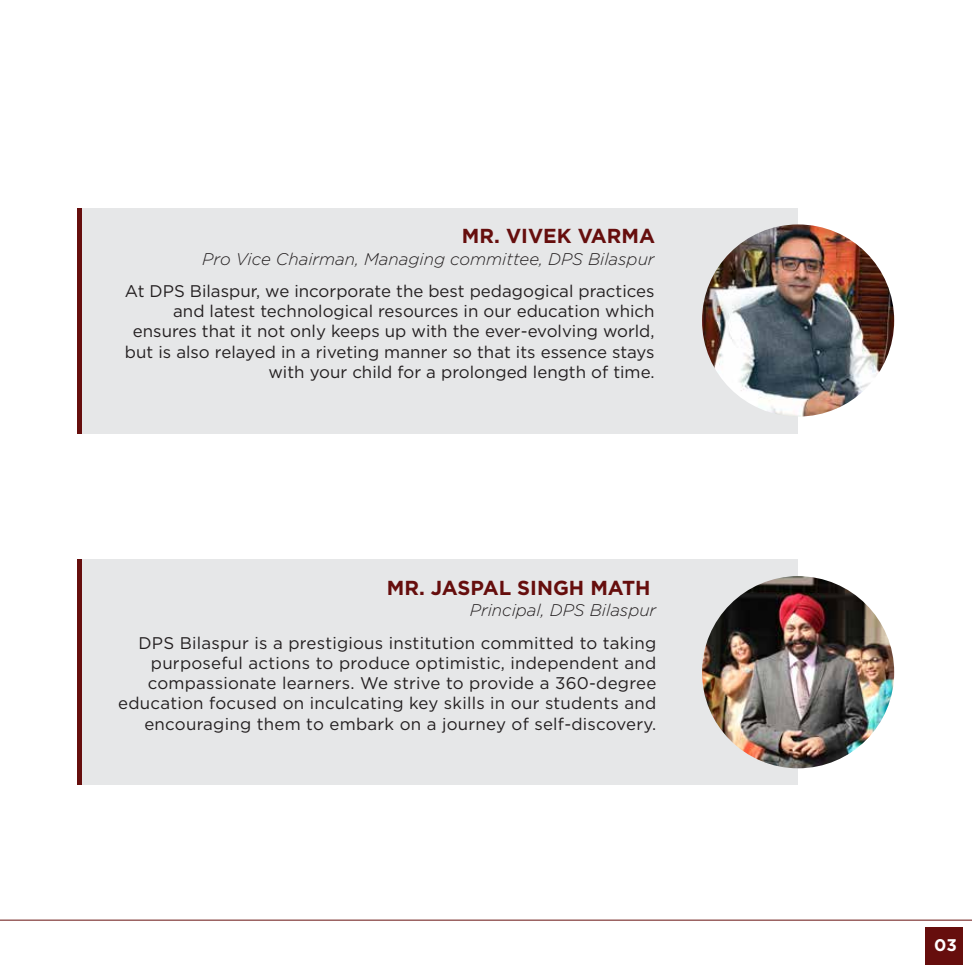
<style>
.page{position:relative;width:972px;height:972px;background:#fff}
.page>*{position:absolute;margin:0;border:0;box-sizing:border-box;transform-origin:0 0}
.t1{font:700 20.25px "Gotham";color:#660e0d}
.t2{font:16.8px/20.2px "Gotham";color:#231f20;text-align:right}
.t3{font:italic 300 16.8px "Gotham";color:#231f20}
.t4{font:700 16.8px "Gotham";color:#fff}
</style>
<div class="page">
<div style="left:78px;top:559px;width:720px;height:226px;background:#e6e7e8"></div>
<hr style="left:78px;top:559px;width:4px;height:226px;background:#660e0d">
<img style="left:702px;top:576px;width:192px;height:192px;border-radius:96px">
<div style="left:925px;top:927px;width:38px;height:38px;background:#660e0d"></div>
<hr style="left:0;top:920px;width:972px;height:1px;background:#660e0d">
<div style="left:78px;top:208px;width:720px;height:225px;background:#e6e7e8"></div>
<hr style="left:78px;top:208px;width:4px;height:225px;background:#660e0d">
<img style="left:702px;top:224px;width:192px;height:193px;border-radius:96px">
<p class="t1" style="left:462px;top:222px;width:195px">MR. VIVEK VARMA</p>
<p class="t3" style="left:202px;top:248px;width:454px">Pro Vice Chairman, Managing committee, DPS Bilaspur</p>
<p class="t2" style="left:125px;top:281px;width:531px">At DPS Bilaspur, we incorporate the best pedagogical practices and latest technological resources in our education which ensures that it not only keeps up with the ever-evolving world, but is also relayed in a riveting manner so that its essence stays with your child for a prolonged length of time.</p>
<p class="t1" style="left:387px;top:574px;width:265px">MR. JASPAL SINGH MATH</p>
<p class="t3" style="left:470px;top:600px;width:188px">Principal, DPS Bilaspur</p>
<p class="t2" style="left:118px;top:632px;width:540px">DPS Bilaspur is a prestigious institution committed to taking purposeful actions to produce optimistic, independent and compassionate learners. We strive to provide a 360-degree education focused on inculcating key skills in our students and encouraging them to embark on a journey of self-discovery.</p>
<p class="t4" style="left:934px;top:934px;width:24px">03</p>
</div>
